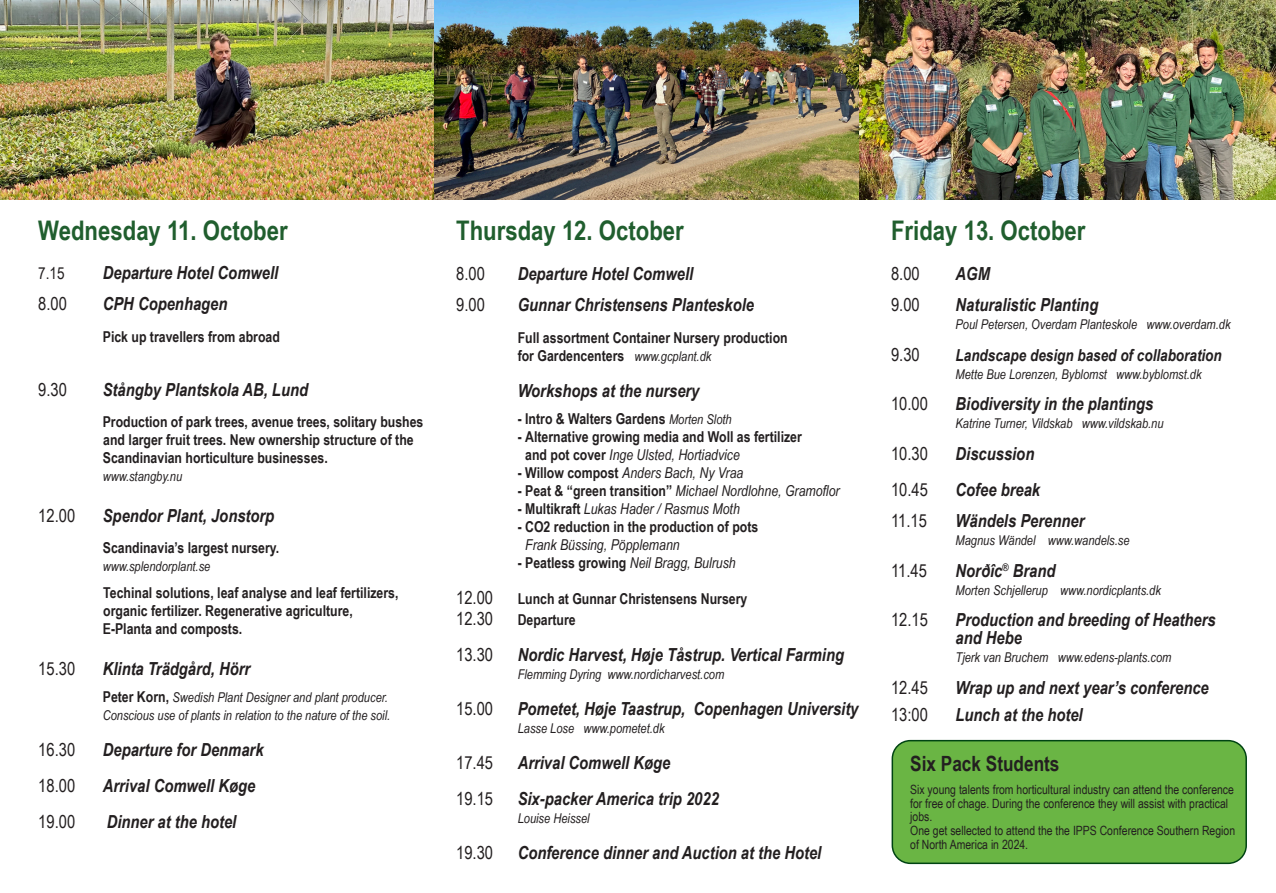
<style>
.page{position:relative;width:1276px;height:893px;background:#fff}
.page>*{position:absolute;margin:0;border:0;box-sizing:border-box;transform-origin:0 0}
.t1{font:700 27px "Arial Narrow";color:#205e2e}
.t2{font:700 21px "Arial Narrow";color:#231f20}
.t3{font:italic 700 18px "Arial Narrow";color:#231f20}
.t4{font:18px "Arial Narrow";color:#231f20}
.t5{font:italic 700 16.5px "Arial Narrow";color:#231f20}
.t6{font:16.5px "Arial Narrow";color:#231f20}
.t7{font:700 15px/18px "Arial Narrow";color:#231f20}
.t8{font:italic 15px "Arial Narrow";color:#231f20}
.t9{font:italic 13.5px "Arial Narrow";color:#231f20}
.t10{font:12.75px/14px "Arial Narrow";color:#231f20}
.s1{font-weight:700;font-style:normal;font-size:15px}
.s2{font-weight:400;font-style:italic;font-size:13.5px}
.s3{font-weight:700;font-style:normal}
</style>
<div class="page">
<img style="left:0;top:0;width:1276px;height:200px">
<div style="left:892px;top:741px;width:354px;height:122px;background:#6ab544;border-radius:18px"></div>
<div style="left:891px;top:740px;width:356px;height:124px;border:2px solid #004413;border-radius:18px"></div>
<p class="t1" style="left:38px;top:210px;width:251px">Wednesday 11. October</p>
<p class="t1" style="left:456px;top:210px;width:229px">Thursday 12. October</p>
<p class="t1" style="left:891px;top:210px;width:196px">Friday 13. October</p>
<p class="t6" style="left:38px;top:261px;width:28px">7.15</p>
<p class="t3" style="left:103px;top:259px;width:177px">Departure Hotel Comwell</p>
<p class="t4" style="left:38px;top:291px;width:30px">8.00</p>
<p class="t3" style="left:103px;top:290px;width:126px">CPH Copenhagen</p>
<p class="t7" style="left:103px;top:327px;width:179px">Pick up travellers from abroad</p>
<p class="t4" style="left:38px;top:376px;width:30px">9.30</p>
<p class="t3" style="left:103px;top:376px;width:207px">Stångby Plantskola AB, Lund</p>
<p class="t7" style="left:103px;top:412px;width:322px">Production of park trees, avenue trees, solitary bushes and larger fruit trees. New ownership structure of the<br>Scandinavian horticulture businesses.</p>
<p class="t9" style="left:103px;top:467px;width:81px">www.stangby.nu</p>
<p class="t4" style="left:38px;top:502px;width:38px">12.00</p>
<p class="t3" style="left:103px;top:502px;width:173px">Spendor Plant, Jonstorp</p>
<p class="t7" style="left:103px;top:538px;width:178px">Scandinavia’s largest nursery.</p>
<p class="t9" style="left:103px;top:557px;width:109px">www.splendorplant.se</p>
<p class="t7" style="left:103px;top:583px;width:297px">Techinal solutions, leaf analyse and leaf fertilizers,</p>
<p class="t7" style="left:103px;top:601px;width:251px">organic fertilizer. Regenerative agriculture,</p>
<p class="t7" style="left:103px;top:619px;width:141px">E-Planta and composts.</p>
<p class="t4" style="left:38px;top:655px;width:38px">15.30</p>
<p class="t3" style="left:103px;top:655px;width:149px">Klinta Trädgård, Hörr</p>
<p class="t9" style="left:103px;top:688px;width:286px"><span class="s1">Peter Korn,</span> Swedish Plant Designer and plant producer.</p>
<p class="t9" style="left:103px;top:706px;width:289px">Conscious use of plants in relation to the nature of the soil.</p>
<p class="t4" style="left:38px;top:736px;width:38px">16.30</p>
<p class="t3" style="left:103px;top:736px;width:162px">Departure for Denmark</p>
<p class="t4" style="left:38px;top:772px;width:38px">18.00</p>
<p class="t3" style="left:103px;top:772px;width:154px">Arrival Comwell Køge</p>
<p class="t4" style="left:38px;top:808px;width:38px">19.00</p>
<p class="t3" style="left:107px;top:808px;width:131px">Dinner at the hotel</p>
<p class="t4" style="left:456px;top:260px;width:30px">8.00</p>
<p class="t3" style="left:518px;top:260px;width:177px">Departure Hotel Comwell</p>
<p class="t4" style="left:456px;top:292px;width:30px">9.00</p>
<p class="t3" style="left:518px;top:291px;width:238px">Gunnar Christensens Planteskole</p>
<p class="t7" style="left:518px;top:328px;width:271px">Full assortment Container Nursery production</p>
<p class="t7" style="left:518px;top:346px;width:195px">for Gardencenters <span class="s2">www.gcplant.dk</span></p>
<p class="t3" style="left:518px;top:377px;width:183px">Workshops at the nursery</p>
<p class="t7" style="left:518px;top:409px;width:216px">- Intro &amp; Walters Gardens <span class="s2">Morten Sloth</span></p>
<p class="t7" style="left:518px;top:427px;width:286px">- Alternative growing media and Woll as fertilizer</p>
<p class="t8" style="left:525px;top:444px;width:216px"><span class="s3">and pot cover</span> Inge Ulsted, Hortiadvice</p>
<p class="t8" style="left:518px;top:462px;width:227px"><span class="s3">- Willow compost</span> Anders Bach, Ny Vraa</p>
<p class="t8" style="left:518px;top:480px;width:323px"><span class="s3">- Peat &amp; “green transition”</span> Michael Nordlohne, Gramoflor</p>
<p class="t8" style="left:518px;top:498px;width:224px"><span class="s3">- Multikraft</span> Lukas Hader / Rasmus Moth</p>
<p class="t7" style="left:518px;top:517px;width:242px">- CO2 reduction in the production of pots</p>
<p class="t8" style="left:525px;top:534px;width:156px">Frank Büssing, Pöpplemann</p>
<p class="t8" style="left:518px;top:552px;width:220px"><span class="s3">- Peatless growing</span> Neil Bragg, Bulrush</p>
<p class="t4" style="left:456px;top:584px;width:38px">12.00</p>
<p class="t7" style="left:518px;top:589px;width:231px">Lunch at Gunnar Christensens Nursery</p>
<p class="t4" style="left:456px;top:605px;width:38px">12.30</p>
<p class="t7" style="left:518px;top:610px;width:60px">Departure</p>
<p class="t4" style="left:456px;top:641px;width:38px">13.30</p>
<p class="t3" style="left:518px;top:641px;width:328px">Nordic Harvest, Høje Tåstrup. Vertical Farming</p>
<p class="t9" style="left:518px;top:665px;width:208px">Flemming Dyring www.nordicharvest.com</p>
<p class="t4" style="left:456px;top:695px;width:38px">15.00</p>
<p class="t3" style="left:518px;top:695px;width:342px">Pometet, Høje Taastrup, Copenhagen University</p>
<p class="t9" style="left:518px;top:719px;width:148px">Lasse Lose www.pometet.dk</p>
<p class="t4" style="left:456px;top:749px;width:38px">17.45</p>
<p class="t3" style="left:518px;top:749px;width:154px">Arrival Comwell Køge</p>
<p class="t4" style="left:456px;top:785px;width:38px">19.15</p>
<p class="t3" style="left:518px;top:785px;width:203px">Six-packer America trip 2022</p>
<p class="t9" style="left:518px;top:809px;width:73px">Louise Heissel</p>
<p class="t4" style="left:456px;top:839px;width:38px">19.30</p>
<p class="t3" style="left:518px;top:839px;width:305px">Conference dinner and Auction at the Hotel</p>
<p class="t4" style="left:891px;top:260px;width:30px">8.00</p>
<p class="t3" style="left:955px;top:260px;width:36px">AGM</p>
<p class="t4" style="left:891px;top:292px;width:30px">9.00</p>
<p class="t3" style="left:955px;top:291px;width:144px">Naturalistic Planting</p>
<p class="t9" style="left:955px;top:315px;width:276px">Poul Petersen, Overdam Planteskole www.overdam.dk</p>
<p class="t4" style="left:891px;top:341px;width:30px">9.30</p>
<p class="t5" style="left:955px;top:343px;width:268px">Landscape design based of collaboration</p>
<p class="t9" style="left:955px;top:365px;width:247px">Mette Bue Lorenzen, Byblomst www.byblomst.dk</p>
<p class="t4" style="left:891px;top:391px;width:38px">10.00</p>
<p class="t3" style="left:955px;top:390px;width:199px">Biodiversity in the plantings</p>
<p class="t9" style="left:955px;top:414px;width:209px">Katrine Turner, Vildskab www.vildskab.nu</p>
<p class="t4" style="left:891px;top:440px;width:38px">10.30</p>
<p class="t3" style="left:955px;top:440px;width:80px">Discussion</p>
<p class="t4" style="left:891px;top:476px;width:38px">10.45</p>
<p class="t3" style="left:955px;top:476px;width:86px">Cofee break</p>
<p class="t4" style="left:891px;top:508px;width:37px">11.15</p>
<p class="t3" style="left:955px;top:507px;width:130px">Wändels Perenner</p>
<p class="t9" style="left:955px;top:531px;width:175px">Magnus Wändel www.wandels.se</p>
<p class="t4" style="left:891px;top:557px;width:37px">11.45</p>
<p class="t3" style="left:955px;top:557px;width:101px">Norðîc<sup>®</sup> Brand</p>
<p class="t9" style="left:955px;top:581px;width:207px">Morten Schjellerup www.nordicplants.dk</p>
<p class="t4" style="left:891px;top:607px;width:38px">12.15</p>
<p class="t3" style="left:955px;top:606px;width:261px">Production and breeding of Heathers</p>
<p class="t3" style="left:955px;top:624px;width:68px">and Hebe</p>
<p class="t9" style="left:955px;top:648px;width:217px">Tjerk van Bruchem www.edens-plants.com</p>
<p class="t4" style="left:891px;top:674px;width:38px">12.45</p>
<p class="t3" style="left:955px;top:674px;width:255px">Wrap up and next year’s conference</p>
<p class="t4" style="left:891px;top:701px;width:38px">13:00</p>
<p class="t3" style="left:955px;top:701px;width:129px">Lunch at the hotel</p>
<p class="t2" style="left:910px;top:747px;width:151px">Six Pack Students</p>
<p class="t10" style="left:910px;top:782px;width:325px">Six young talents from horticultural industry can attend the conference for free of chage. During the conference they will assist with practical jobs.</p>
<p class="t10" style="left:910px;top:823px;width:326px">One get sellected to attend the the IPPS Conference Southern Region of North America in 2024.</p>
</div>
